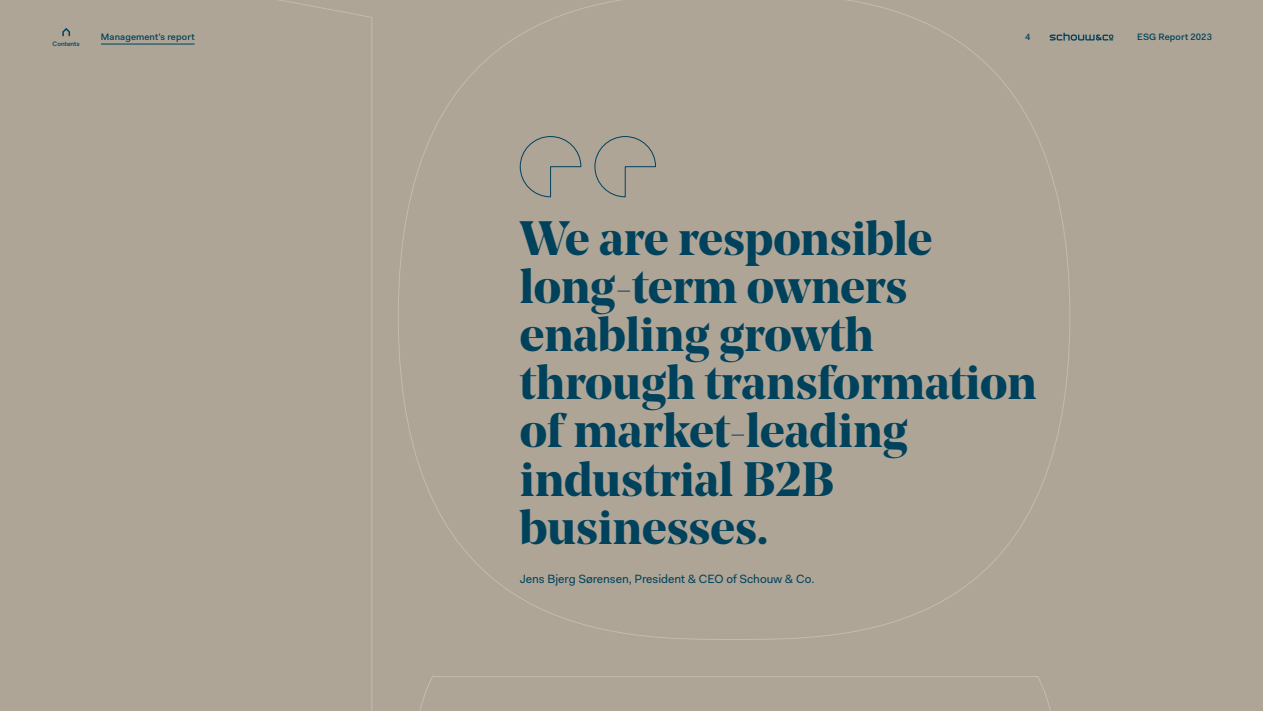
<style>
.page{position:relative;width:1263px;height:711px;background:#fff}
.page>*{position:absolute;margin:0;border:0;box-sizing:border-box;transform-origin:0 0}
.t1{font:700 48px/48px "Noe Display";color:#00425c}
.t2{font:12px "Fakt";color:#00425c}
.t3{font:500 9.3px "Fakt";letter-spacing:.01em;color:#00425c}
.t4{font:500 6.45px "Fakt";color:#00425c}
</style>
<div class="page">
<div style="left:1070px;top:0;width:193px;height:710px;background:#aea596"></div>
<div style="left:0;top:0;width:1070px;height:710px;background:#aea596"></div>
<svg style="left:519px;top:136px;width:137px;height:61px;background:#a5a093"></svg>
<svg style="left:62px;top:28px;width:8px;height:8px"></svg>
<svg style="left:1050px;top:33px;width:63px;height:8px"></svg>
<hr style="left:101px;top:44px;width:94px;height:1px;background:#00425c">
<p class="t4" style="left:53px;top:39px;width:29px">Contents</p>
<p class="t3" style="left:101px;top:31px;width:95px">Management’s report</p>
<p class="t3" style="left:1025px;top:31px;width:7px">4</p>
<p class="t3" style="left:1137px;top:31px;width:76px">ESG Report 2023</p>
<p class="t1" style="left:520px;top:213px;width:518px">We are responsible long-term owners enabling growth through transformation of market-leading industrial B2B businesses.</p>
<p class="t2" style="left:520px;top:570px;width:296px">Jens Bjerg Sørensen, President &amp; CEO of Schouw &amp; Co.</p>
</div>
